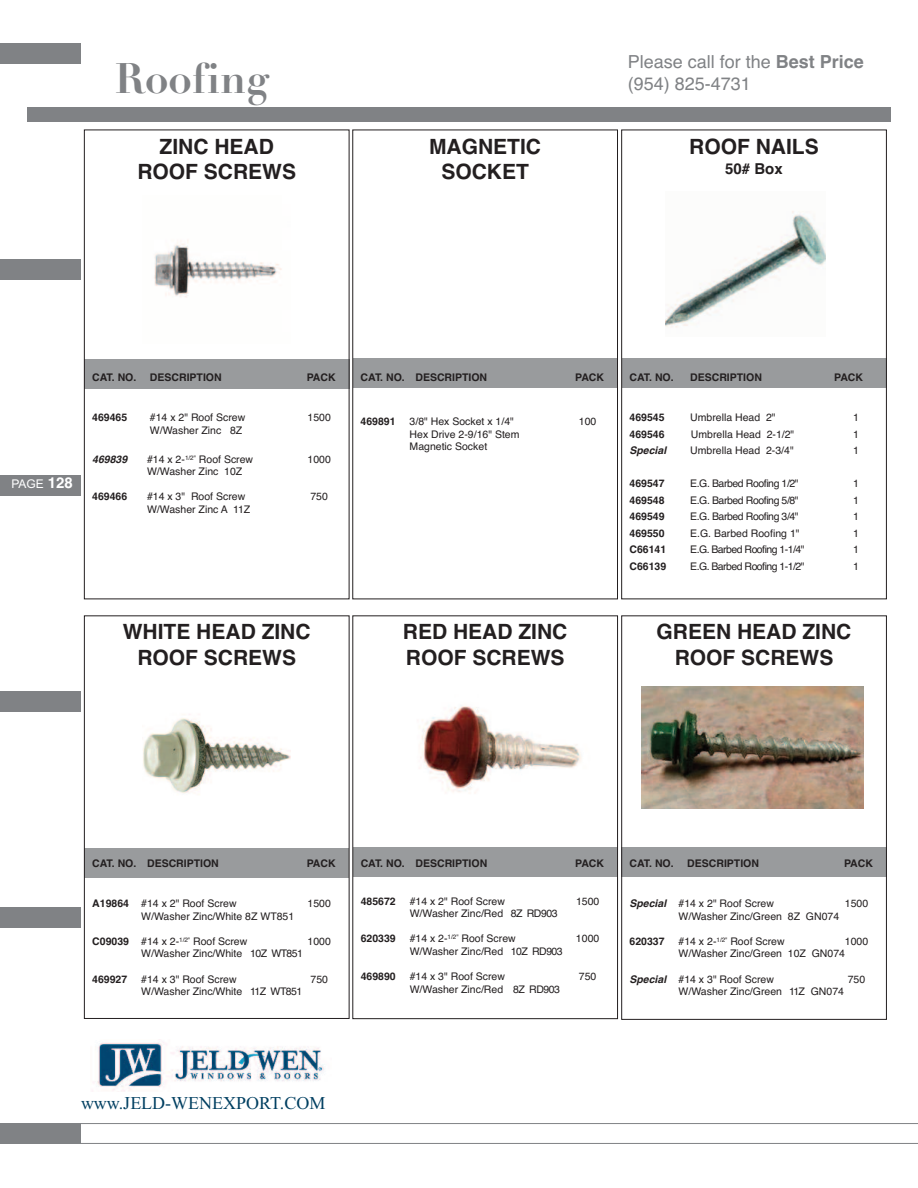
<style>
.page{position:relative;width:918px;height:1188px;background:#fff}
.page>*{position:absolute;margin:0;border:0;box-sizing:border-box;transform-origin:0 0}
.t1{font:700 42px "Didot";color:#808285}
.t2{font:700 21px/25.2px "Helvetica";color:#231f20;text-align:center}
.t3{font:18px/21.6px "Helvetica";color:#808285}
.t4{font:18px "Times New Roman";color:#003f61}
.t5{font:700 15px "Helvetica";color:#231f20}
.t6{font:12px "Arial";color:#fff}
.t7{font:10.5px/12.6px "Helvetica";color:#231f20}
.t8{font:700 10.5px "Helvetica";color:#231f20}
.t9{font:10.5px "Helvetica";letter-spacing:-.04em;color:#231f20}
.t10{font:10.5px "Helvetica";letter-spacing:-.05em;color:#231f20}
.t11{font:italic 700 10.5px "Helvetica";color:#231f20}
.s1{font-weight:700}
.s2{font-family:"Helvetica";font-weight:700;font-size:15px}
.s3{font-weight:700;font-style:italic}
</style>
<div class="page">
<div style="left:84px;top:848px;width:265px;height:30px;background:#999b9d"></div>
<div style="left:84px;top:615px;width:266px;height:404px;border:1px solid #231f20"></div>
<hr style="left:0;top:1123px;width:918px;height:1px;background:#808285">
<hr style="left:0;top:1143px;width:918px;height:1px;background:#808285">
<div style="left:0;top:43px;width:81px;height:21px;background:#808285"></div>
<div style="left:0;top:259px;width:81px;height:21px;background:#808285"></div>
<div style="left:0;top:475px;width:81px;height:21px;background:#808285"></div>
<div style="left:0;top:691px;width:81px;height:21px;background:#808285"></div>
<div style="left:0;top:907px;width:81px;height:21px;background:#808285"></div>
<div style="left:0;top:1123px;width:81px;height:21px;background:#808285"></div>
<div style="left:27px;top:107px;width:864px;height:14px;background:#808285"></div>
<div style="left:353px;top:847px;width:265px;height:30px;background:#999b9d"></div>
<div style="left:353px;top:358px;width:265px;height:30px;background:#999b9d"></div>
<div style="left:352px;top:130px;width:266px;height:469px;border:1px solid #231f20"></div>
<div style="left:84px;top:359px;width:265px;height:30px;background:#999b9d"></div>
<div style="left:622px;top:358px;width:264px;height:30px;background:#999b9d"></div>
<div style="left:621px;top:847px;width:266px;height:30px;background:#999b9d"></div>
<div style="left:84px;top:130px;width:265px;height:469px;border:1px solid #231f20"></div>
<img style="left:154px;top:240px;width:128px;height:58px">
<img style="left:143px;top:714px;width:147px;height:79px">
<div style="left:621px;top:615px;width:266px;height:405px;border:1px solid #231f20"></div>
<div style="left:352px;top:615px;width:266px;height:404px;border:1px solid #231f20"></div>
<div style="left:621px;top:130px;width:266px;height:469px;border:1px solid #231f20"></div>
<img style="left:665px;top:211px;width:161px;height:117px">
<img style="left:419px;top:705px;width:163px;height:88px">
<img style="left:641px;top:687px;width:223px;height:122px">
<img style="left:92px;top:1042px;width:232px;height:50px">
<h1 class="t1" style="left:115px;top:52px;width:156px">Roofing</h1>
<h3 class="t3" style="left:628px;top:51px;width:238px">Please call for the <span class="s1">Best Price </span>(954) 825-4731</h3>
<h2 class="t2" style="left:429px;top:134px;width:113px">MAGNETIC<br>SOCKET</h2>
<h2 class="t2" style="left:689px;top:134px;width:131px">ROOF NAILS</h2>
<h3 class="t5" style="left:725px;top:160px;width:59px">50# Box</h3>
<h2 class="t2" style="left:137px;top:134px;width:160px">ZINC HEAD<br>ROOF SCREWS</h2>
<p class="t6" style="left:12px;top:477px;width:63px">PAGE <span class="s2">128</span></p>
<p class="t8" style="left:92px;top:371px;width:46px">CAT. NO.</p>
<p class="t8" style="left:150px;top:371px;width:73px">DESCRIPTION</p>
<p class="t8" style="left:307px;top:371px;width:30px">PACK</p>
<p class="t8" style="left:92px;top:411px;width:37px">469465</p>
<p class="t7" style="left:150px;top:411px;width:97px">#14 x 2" Roof Screw</p>
<p class="t7" style="left:308px;top:411px;width:25px">1500</p>
<p class="t7" style="left:150px;top:424px;width:94px">W/Washer Zinc 8Z</p>
<p class="t11" style="left:92px;top:453px;width:37px">469839</p>
<p class="t7" style="left:147px;top:453px;width:108px">#14 x 2-<sup>1/2"</sup> Roof Screw</p>
<p class="t7" style="left:308px;top:453px;width:25px">1000</p>
<p class="t7" style="left:147px;top:465px;width:97px">W/Washer Zinc 10Z</p>
<p class="t8" style="left:92px;top:491px;width:37px">469466</p>
<p class="t7" style="left:147px;top:491px;width:100px">#14 x 3" Roof Screw</p>
<p class="t7" style="left:310px;top:491px;width:19px">750</p>
<p class="t7" style="left:147px;top:503px;width:105px">W/Washer Zinc A 11Z</p>
<p class="t8" style="left:361px;top:371px;width:128px">CAT. NO. DESCRIPTION</p>
<p class="t8" style="left:575px;top:371px;width:30px">PACK</p>
<p class="t8" style="left:361px;top:415px;width:37px">469891</p>
<p class="t7" style="left:410px;top:415px;width:106px">3/8" Hex Socket x 1/4"</p>
<p class="t7" style="left:579px;top:415px;width:19px">100</p>
<p class="t7" style="left:410px;top:428px;width:111px">Hex Drive 2-9/16" Stem<br>Magnetic Socket</p>
<h2 class="t2" style="left:123px;top:620px;width:189px">WHITE HEAD ZINC<br>ROOF SCREWS</h2>
<h2 class="t2" style="left:403px;top:620px;width:166px;text-align:left">RED HEAD ZINC<br>ROOF SCREWS</h2>
<p class="t8" style="left:630px;top:371px;width:46px">CAT. NO.</p>
<p class="t8" style="left:690px;top:371px;width:73px">DESCRIPTION</p>
<p class="t8" style="left:834px;top:371px;width:30px">PACK</p>
<p class="t8" style="left:630px;top:412px;width:37px">469545</p>
<p class="t7" style="left:690px;top:411px;width:87px">Umbrella Head 2"</p>
<p class="t7" style="left:853px;top:411px;width:7px">1</p>
<p class="t8" style="left:630px;top:428px;width:37px">469546</p>
<p class="t7" style="left:691px;top:428px;width:105px">Umbrella Head 2-1/2"</p>
<p class="t7" style="left:853px;top:428px;width:7px">1</p>
<p class="t11" style="left:630px;top:445px;width:38px">Special</p>
<p class="t7" style="left:690px;top:444px;width:105px">Umbrella Head 2-3/4"</p>
<p class="t7" style="left:853px;top:444px;width:7px">1</p>
<p class="t8" style="left:630px;top:478px;width:37px">469547</p>
<p class="t9" style="left:690px;top:478px;width:110px">E.G. Barbed Roofing 1/2"</p>
<p class="t7" style="left:853px;top:477px;width:7px">1</p>
<p class="t8" style="left:630px;top:494px;width:37px">469548</p>
<p class="t9" style="left:690px;top:494px;width:110px">E.G. Barbed Roofing 5/8"</p>
<p class="t7" style="left:853px;top:494px;width:7px">1</p>
<p class="t8" style="left:630px;top:511px;width:37px">469549</p>
<p class="t9" style="left:690px;top:511px;width:110px">E.G. Barbed Roofing 3/4"</p>
<p class="t7" style="left:853px;top:510px;width:7px">1</p>
<p class="t8" style="left:630px;top:527px;width:37px">469550</p>
<p class="t7" style="left:690px;top:527px;width:111px">E.G. Barbed Roofing 1"</p>
<p class="t7" style="left:853px;top:527px;width:7px">1</p>
<p class="t8" style="left:630px;top:544px;width:38px">C66141</p>
<p class="t10" style="left:690px;top:544px;width:116px">E.G. Barbed Roofing 1-1/4"</p>
<p class="t7" style="left:853px;top:543px;width:7px">1</p>
<p class="t8" style="left:630px;top:560px;width:38px">C66139</p>
<p class="t10" style="left:690px;top:560px;width:116px">E.G. Barbed Roofing 1-1/2"</p>
<p class="t7" style="left:853px;top:560px;width:7px">1</p>
<h2 class="t2" style="left:657px;top:620px;width:196px">GREEN HEAD ZINC<br>ROOF SCREWS</h2>
<p class="t8" style="left:92px;top:857px;width:128px">CAT. NO. DESCRIPTION</p>
<p class="t8" style="left:307px;top:857px;width:30px">PACK</p>
<p class="t7" style="left:92px;top:897px;width:146px"><span class="s1">A19864</span> #14 x 2" Roof Screw</p>
<p class="t7" style="left:308px;top:897px;width:25px">1500</p>
<p class="t7" style="left:141px;top:910px;width:155px">W/Washer Zinc/White 8Z WT851</p>
<p class="t7" style="left:92px;top:935px;width:157px"><span class="s1">C09039</span> #14 x 2-<sup>1/2"</sup> Roof Screw</p>
<p class="t7" style="left:308px;top:935px;width:25px">1000</p>
<p class="t7" style="left:141px;top:947px;width:163px">W/Washer Zinc/White 10Z WT851</p>
<p class="t8" style="left:92px;top:973px;width:37px">469927</p>
<p class="t7" style="left:141px;top:973px;width:97px">#14 x 3" Roof Screw</p>
<p class="t7" style="left:310px;top:973px;width:19px">750</p>
<p class="t7" style="left:141px;top:985px;width:163px">W/Washer Zinc/White 11Z WT851</p>
<p class="t8" style="left:361px;top:857px;width:128px">CAT. NO. DESCRIPTION</p>
<p class="t8" style="left:575px;top:857px;width:30px">PACK</p>
<p class="t8" style="left:361px;top:895px;width:37px">485672</p>
<p class="t7" style="left:410px;top:895px;width:97px">#14 x 2" Roof Screw</p>
<p class="t7" style="left:576px;top:895px;width:25px">1500</p>
<p class="t7" style="left:410px;top:907px;width:149px">W/Washer Zinc/Red 8Z RD903</p>
<p class="t8" style="left:361px;top:933px;width:37px">620339</p>
<p class="t7" style="left:410px;top:932px;width:108px">#14 x 2-<sup>1/2"</sup> Roof Screw</p>
<p class="t7" style="left:576px;top:932px;width:25px">1000</p>
<p class="t7" style="left:410px;top:945px;width:155px">W/Washer Zinc/Red 10Z RD903</p>
<p class="t8" style="left:361px;top:970px;width:37px">469890</p>
<p class="t7" style="left:410px;top:970px;width:97px">#14 x 3" Roof Screw</p>
<p class="t7" style="left:579px;top:970px;width:19px">750</p>
<p class="t7" style="left:410px;top:983px;width:152px">W/Washer Zinc/Red 8Z RD903</p>
<p class="t8" style="left:630px;top:857px;width:46px">CAT. NO.</p>
<p class="t8" style="left:687px;top:857px;width:73px">DESCRIPTION</p>
<p class="t8" style="left:844px;top:857px;width:30px">PACK</p>
<p class="t7" style="left:630px;top:897px;width:146px"><span class="s3">Special</span> #14 x 2" Roof Screw</p>
<p class="t7" style="left:845px;top:897px;width:25px">1500</p>
<p class="t7" style="left:679px;top:910px;width:162px">W/Washer Zinc/Green 8Z GN074</p>
<p class="t8" style="left:630px;top:935px;width:37px">620337</p>
<p class="t7" style="left:679px;top:935px;width:108px">#14 x 2-<sup>1/2"</sup> Roof Screw</p>
<p class="t7" style="left:679px;top:935px;width:191px;text-indent:166px">1000<br>W/Washer Zinc/Green 10Z GN074</p>
<p class="t7" style="left:630px;top:973px;width:146px"><span class="s3">Special</span> #14 x 3" Roof Screw</p>
<p class="t7" style="left:848px;top:973px;width:19px">750</p>
<p class="t7" style="left:679px;top:985px;width:167px">W/Washer Zinc/Green 11Z GN074</p>
<h3 class="t4" style="left:81px;top:1092px;width:246px">www.JELD-WENEXPORT.COM</h3>
</div>
